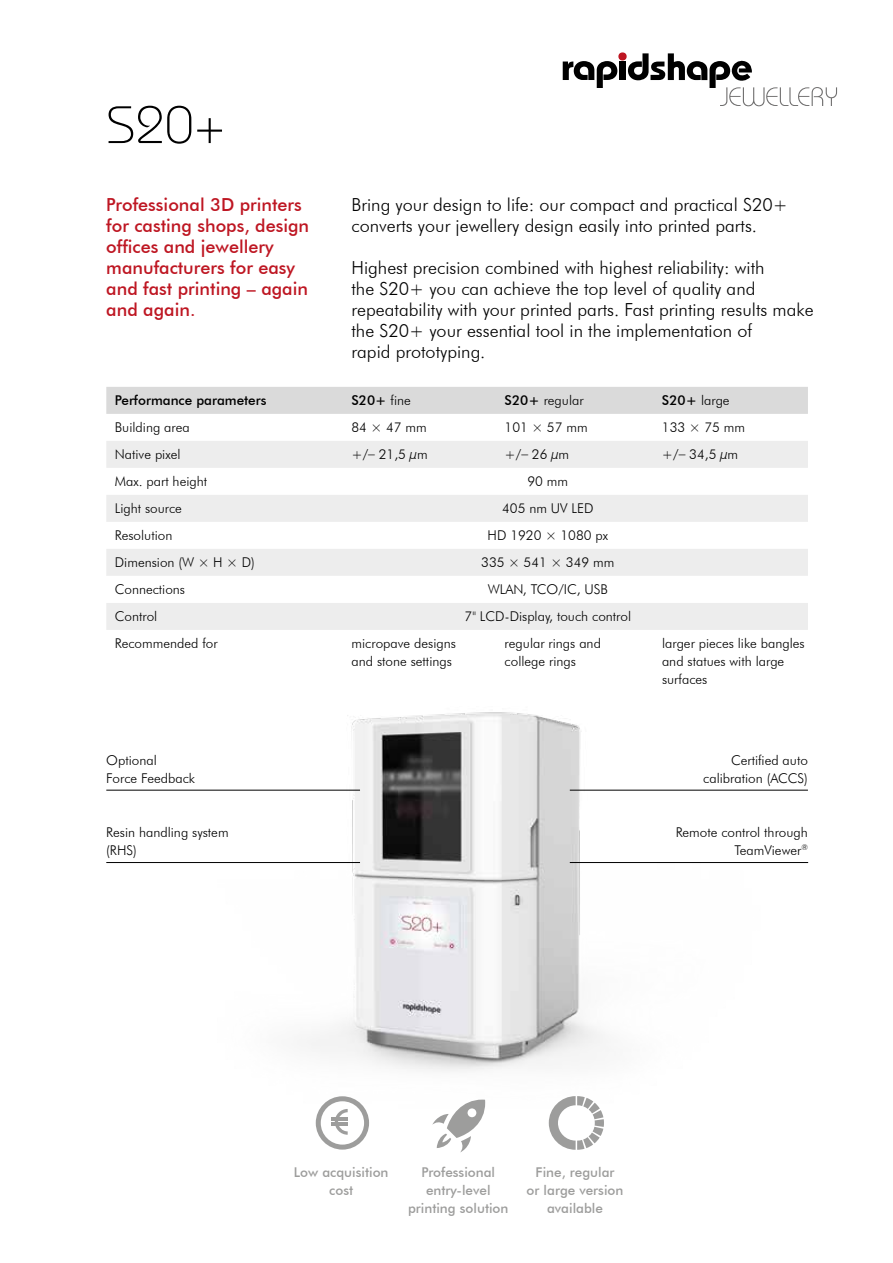
<style>
.page{position:relative;width:893px;height:1263px;background:#fff}
.page>*{position:absolute;margin:0;border:0;box-sizing:border-box;transform-origin:0 0}
.t1{font:300 52.5px "Bauhaus Std";color:#000}
.t2{font:300 18px/21px "Futura BT";color:#000}
.t3{font:500 18px/21px "Futura BT";color:#be1622}
.t4{font:300 13.5px/18px "Futura BT";color:#000}
.t5{font:500 13.5px/18px "Futura BT";color:#9d9d9c;text-align:center}
.t6{font:500 13.5px "Futura BT";color:#000}
.s1{font-weight:300}
.s2{font-weight:500}
</style>
<div class="page">
<img style="left:156px;top:712px;width:645px;height:394px">
<svg style="left:563px;top:61px;width:54px;height:27px"></svg>
<div style="left:619px;top:62px;width:7px;height:18px;background:#000"></div>
<div style="left:618px;top:52px;width:9px;height:8px;background:#be1622;border-radius:50%"></div>
<svg style="left:628px;top:53px;width:209px;height:53px"></svg>
<div style="left:106px;top:387px;width:702px;height:27px;background:#dadada"></div>
<svg style="left:106px;top:441px;width:702px;height:189px;fill:#ededed"></svg>
<svg style="left:106px;top:576px;width:702px;height:27px"></svg>
<svg style="left:316px;top:1096px;width:53px;height:53px"></svg>
<svg style="left:549px;top:1096px;width:55px;height:54px"></svg>
<svg style="left:432px;top:1099px;width:53px;height:53px"></svg>
<hr style="left:570px;top:790px;width:238px;height:1px;background:#000">
<hr style="left:570px;top:862px;width:238px;height:1px;background:#000">
<hr style="left:106px;top:790px;width:254px;height:1px;background:#000">
<hr style="left:106px;top:862px;width:254px;height:1px;background:#000">
<h1 class="t1" style="left:106px;top:94px;width:121px">S20+</h1>
<h2 class="t3" style="left:106px;top:194px;width:204px">Professional 3D printers for casting shops, design offices and jewellery manufacturers for easy and fast printing – again and again.</h2>
<h2 class="t2" style="left:351px;top:194px;width:438px">Bring your design to life: our compact and practical S20+ converts your jewellery design easily into printed parts.</h2>
<p class="t2" style="left:351px;top:257px;width:464px">Highest precision combined with highest reliability: with<br>the S20+ you can achieve the top level of quality and repeatability with your printed parts. Fast printing results make the S20+ your essential tool in the implementation of<br>rapid prototyping.</p>
<p class="t6" style="left:115px;top:392px;width:153px">Performance parameters</p>
<p class="t6" style="left:351px;top:392px;width:61px">S20+ <span class="s1">fine</span></p>
<p class="t4" style="left:505px;top:391px;width:81px"><span class="s2">S20+</span> regular</p>
<p class="t4" style="left:662px;top:391px;width:69px"><span class="s2">S20+</span> large</p>
<p class="t4" style="left:115px;top:418px;width:76px">Building area</p>
<p class="t4" style="left:352px;top:418px;width:77px">84 × 47 mm</p>
<p class="t4" style="left:505px;top:418px;width:85px">101 × 57 mm</p>
<p class="t4" style="left:662px;top:418px;width:85px">133 × 75 mm</p>
<p class="t4" style="left:115px;top:445px;width:67px">Native pixel</p>
<p class="t4" style="left:352px;top:445px;width:78px">+/– 21,5 µm</p>
<p class="t4" style="left:505px;top:445px;width:66px">+/– 26 µm</p>
<p class="t4" style="left:662px;top:445px;width:78px">+/– 34,5 µm</p>
<p class="t4" style="left:115px;top:472px;width:94px">Max. part height</p>
<p class="t4" style="left:527px;top:472px;width:42px">90 mm</p>
<p class="t4" style="left:115px;top:499px;width:69px">Light source</p>
<p class="t4" style="left:502px;top:499px;width:93px">405 nm UV LED</p>
<p class="t4" style="left:115px;top:526px;width:59px">Resolution</p>
<p class="t4" style="left:488px;top:526px;width:122px">HD 1920 × 1080 px</p>
<p class="t4" style="left:115px;top:553px;width:141px">Dimension (W × H × D)</p>
<p class="t4" style="left:481px;top:553px;width:135px">335 × 541 × 349 mm</p>
<p class="t4" style="left:115px;top:580px;width:72px">Connections</p>
<p class="t4" style="left:488px;top:580px;width:122px">WLAN, TCO/IC, USB</p>
<p class="t4" style="left:115px;top:607px;width:44px">Control</p>
<p class="t4" style="left:465px;top:607px;width:168px">7" LCD-Display, touch control</p>
<p class="t4" style="left:115px;top:634px;width:104px">Recommended for</p>
<p class="t4" style="left:352px;top:634px;width:106px">micropave designs and stone settings</p>
<p class="t4" style="left:505px;top:634px;width:98px">regular rings and college rings</p>
<p class="t4" style="left:662px;top:634px;width:144px">larger pieces like bangles and statues with large surfaces</p>
<p class="t4" style="left:106px;top:751px;width:90px">Optional<br>Force Feedback</p>
<p class="t4" style="left:106px;top:823px;width:124px">Resin handling system (RHS)</p>
<p class="t4" style="left:703px;top:751px;width:106px;text-align:right">Certified auto calibration (ACCS)</p>
<p class="t4" style="left:676px;top:823px;width:134px;text-align:right">Remote control through<br>TeamViewer<sup>®</sup></p>
<p class="t5" style="left:408px;top:1163px;width:102px">Professional entry-level printing solution</p>
<p class="t5" style="left:294px;top:1163px;width:96px">Low acquisition cost</p>
<p class="t5" style="left:527px;top:1163px;width:98px">Fine, regular<br>or large version available</p>
</div>
